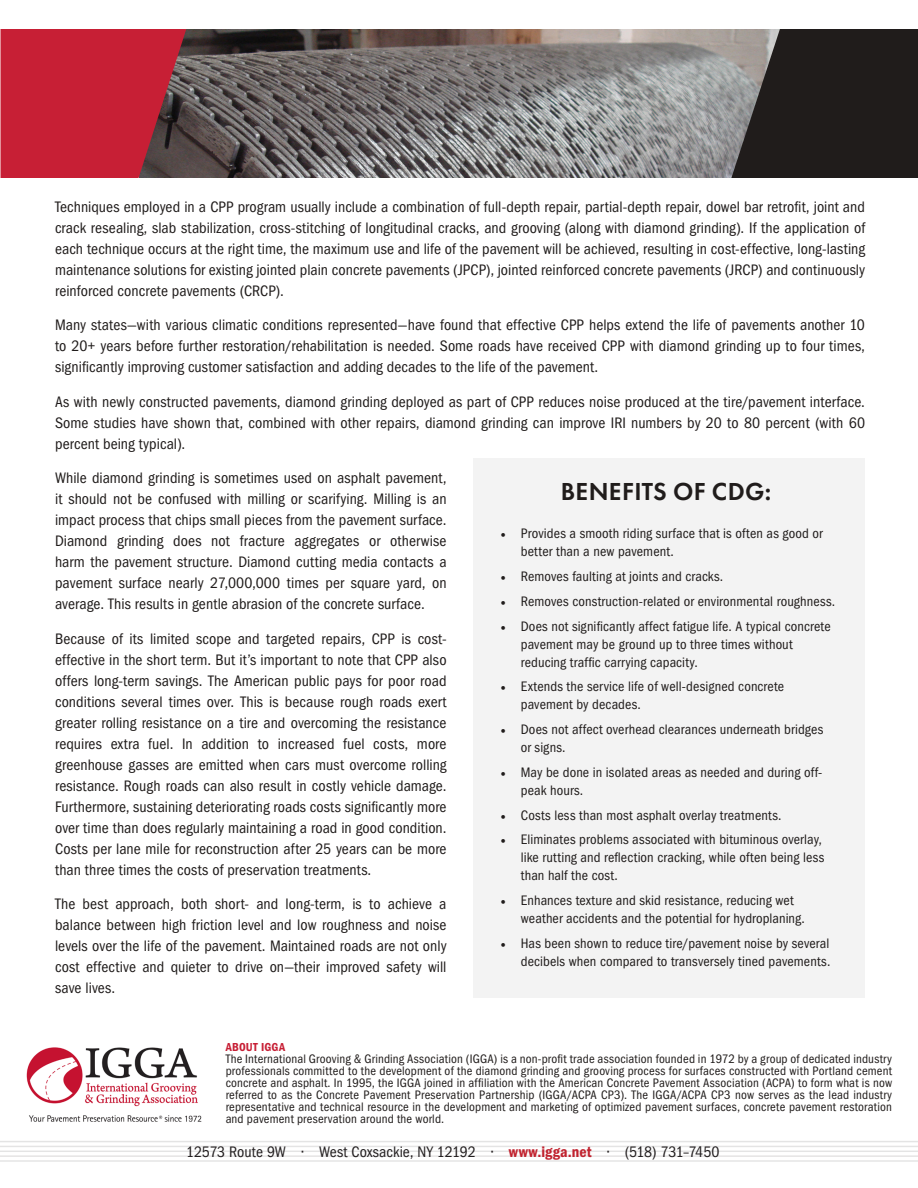
<style>
.page{position:relative;width:918px;height:1188px;background:#fff}
.page>*{position:absolute;margin:0;border:0;box-sizing:border-box;transform-origin:0 0}
.t1{font:600 25.5px "Futura PT";letter-spacing:.015em;color:#201c1b}
.t2{font:condensed 15.75px/21px "Franklin Gothic LT Pro";letter-spacing:.005em;color:#201c1b;text-align:justify}
.t3{font:condensed 15.75px "Franklin Gothic LT Pro";color:#231f20}
.t4{font:condensed 14.25px/18px "Franklin Gothic LT Pro";letter-spacing:.01em;color:#201c1b}
.t5{font:condensed 12.75px/12px "Franklin Gothic LT Pro";letter-spacing:.01em;color:#201c1b;text-align:justify}
.t6{font:12px "Franklin Gothic LT Pro Cn Dm";letter-spacing:.015em;color:#c71f35}
.s1{font-family:"Minion Pro";font-stretch:normal}
.s2{font-family:"Franklin Gothic LT Pro Cn Dm";font-stretch:normal;color:#c1232f}
</style>
<div class="page">
<img style="left:187px;top:29px;width:544px;height:149px">
<svg style="left:1px;top:29px;width:186px;height:149px;background:#b82336"></svg>
<svg style="left:731px;top:29px;width:187px;height:149px;background:#302d2b"></svg>
<img style="left:26px;top:1047px;width:176px;height:75px">
<hr style="left:0;top:1141px;width:918px;height:1px;background:#201c1b">
<hr style="left:0;top:1146px;width:918px;height:1px;background:#201c1b">
<hr style="left:0;top:1151px;width:918px;height:1px;background:#201c1b">
<hr style="left:0;top:1155px;width:918px;height:2px;background:#201c1b">
<hr style="left:0;top:1160px;width:918px;height:2px;background:#201c1b">
<div style="left:474px;top:458px;width:391px;height:540px;background:#f3f3f3"></div>
<p class="t2" style="left:55px;top:196px;width:812px">Techniques employed in a CPP program usually include a combination of full-depth repair, partial-depth repair, dowel bar retrofit, joint and crack resealing, slab stabilization, cross-stitching of longitudinal cracks, and grooving (along with diamond grinding). If the application of each technique occurs at the right time, the maximum use and life of the pavement will be achieved, resulting in cost-effective, long-lasting maintenance solutions for existing jointed plain concrete pavements (JPCP), jointed reinforced concrete pavements (JRCP) and continuously reinforced concrete pavements (CRCP).</p>
<p class="t2" style="left:55px;top:315px;width:811px">Many states—with various climatic conditions represented—have found that effective CPP helps extend the life of pavements another 10 to 20+ years before further restoration/rehabilitation is needed. Some roads have received CPP with diamond grinding up to four times, significantly improving customer satisfaction and adding decades to the life of the pavement.</p>
<p class="t2" style="left:55px;top:391px;width:811px">As with newly constructed pavements, diamond grinding deployed as part of CPP reduces noise produced at the tire/pavement interface.<br>Some studies have shown that, combined with other repairs, diamond grinding can improve IRI numbers by 20 to 80 percent (with 60 percent being typical).</p>
<p class="t2" style="left:55px;top:468px;width:393px">While diamond grinding is sometimes used on asphalt pavement, it should not be confused with milling or scarifying. Milling is an impact process that chips small pieces from the pavement surface.<br>Diamond grinding does not fracture aggregates or otherwise harm the pavement structure. Diamond cutting media contacts a pavement surface nearly 27,000,000 times per square yard, on average. This results in gentle abrasion of the concrete surface.</p>
<p class="t2" style="left:55px;top:628px;width:393px">Because of its limited scope and targeted repairs, CPP is cost&shy;effective in the short term. But it’s important to note that CPP also offers long-term savings. The American public pays for poor road conditions several times over. This is because rough roads exert greater rolling resistance on a tire and overcoming the resistance requires extra fuel. In addition to increased fuel costs, more greenhouse gasses are emitted when cars must overcome rolling resistance. Rough roads can also result in costly vehicle damage.<br>Furthermore, sustaining deteriorating roads costs significantly more over time than does regularly maintaining a road in good condition.<br>Costs per lane mile for reconstruction after 25 years can be more than three times the costs of preservation treatments.</p>
<p class="t2" style="left:55px;top:894px;width:393px">The best approach, both short- and long-term, is to achieve a balance between high friction level and low roughness and noise levels over the life of the pavement. Maintained roads are not only cost effective and quieter to drive on—their improved safety will save lives.</p>
<p class="t1" style="left:561px;top:476px;width:212px">BENEFITS OF CDG:</p>
<p class="t4" style="left:521px;top:525px;width:303px;text-indent:-20px"><span class="s1">•</span> Provides a smooth riding surface that is often as good or better than a new pavement.</p>
<p class="t4" style="left:501px;top:568px;width:224px"><span class="s1">•</span> Removes faulting at joints and cracks.</p>
<p class="t4" style="left:501px;top:592px;width:336px"><span class="s1">•</span> Removes construction-related or environmental roughness.</p>
<p class="t4" style="left:521px;top:617px;width:311px;text-indent:-20px"><span class="s1">•</span> Does not significantly affect fatigue life. A typical concrete pavement may be ground up to three times without reducing traffic carrying capacity.</p>
<p class="t4" style="left:521px;top:678px;width:265px;text-indent:-20px"><span class="s1">•</span> Extends the service life of well-designed concrete pavement by decades.</p>
<p class="t4" style="left:521px;top:721px;width:304px;text-indent:-20px"><span class="s1">•</span> Does not affect overhead clearances underneath bridges or signs.</p>
<p class="t4" style="left:521px;top:763px;width:303px;text-indent:-20px"><span class="s1">•</span> May be done in isolated areas as needed and during off&shy;peak hours.</p>
<p class="t4" style="left:501px;top:806px;width:282px"><span class="s1">•</span> Costs less than most asphalt overlay treatments.</p>
<p class="t4" style="left:521px;top:831px;width:305px;text-indent:-20px"><span class="s1">•</span> Eliminates problems associated with bituminous overlay, like rutting and reflection cracking, while often being less than half the cost.</p>
<p class="t4" style="left:521px;top:892px;width:286px;text-indent:-20px"><span class="s1">•</span> Enhances texture and skid resistance, reducing wet weather accidents and the potential for hydroplaning.</p>
<p class="t4" style="left:501px;top:934px;width:331px;text-align:right"><span class="s1">•</span> Has been shown to reduce tire/pavement noise by several decibels when compared to transversely tined pavements.</p>
<p class="t6" style="left:226px;top:1041px;width:61px">ABOUT IGGA</p>
<p class="t5" style="left:226px;top:1053px;width:668px">The International Grooving &amp; Grinding Association (IGGA) is a non-profit trade association founded in 1972 by a group of dedicated industry professionals committed to the development of the diamond grinding and grooving process for surfaces constructed with Portland cement concrete and asphalt. In 1995, the IGGA joined in affiliation with the American Concrete Pavement Association (ACPA) to form what is now referred to as the Concrete Pavement Preservation Partnership (IGGA/ACPA CP3). The IGGA/ACPA CP3 now serves as the lead industry representative and technical resource in the development and marketing of optimized pavement surfaces, concrete pavement restoration and pavement preservation around the world.</p>
<p class="t3" style="left:186px;top:1143px;width:535px">12573 Route 9W • West Coxsackie, NY 12192 • <span class="s2">www.igga.net</span> • (518) 731–7450</p>
</div>
